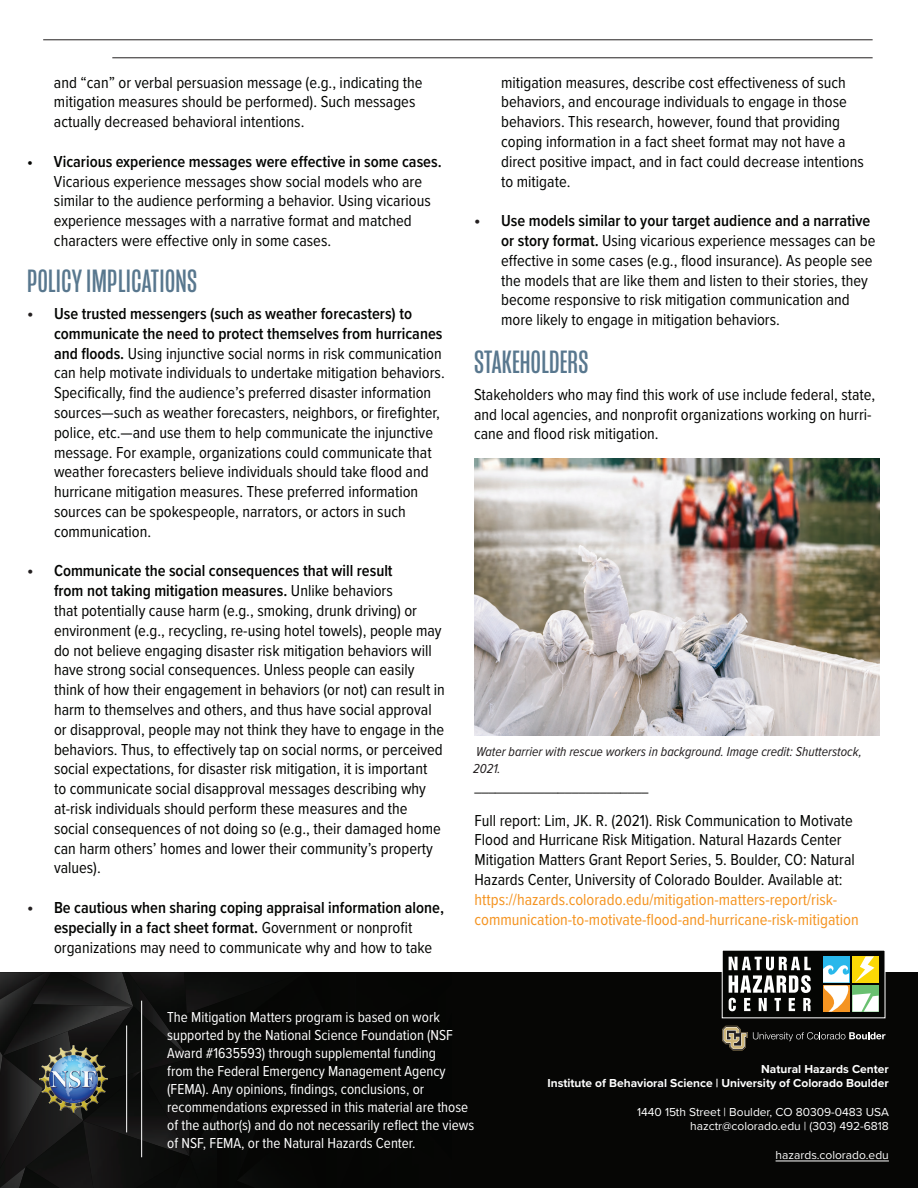
<style>
.page{position:relative;width:918px;height:1188px;background:#fff}
.page>*{position:absolute;margin:0;border:0;box-sizing:border-box;transform-origin:0 0}
.t1{font:33px "Mongoose";letter-spacing:.01em;color:#58778e}
.t2{font:16.5px/19.8px "Proxima Nova Cond";color:#040503}
.t3{font:600 16.5px/19.8px "Proxima Nova Cond";color:#040503}
.t4{font:16.5px/19.8px "Proxima Nova Cond";color:#f59421}
.t5{font:15px/18px "Proxima Nova Cond";color:#fff}
.t6{font:italic 13.5px/16.2px "Proxima Nova Cond";color:#231f20}
.t7{font:12px/14.4px "Proxima Nova";color:#fff;text-align:right}
.t8{font:700 12px/14.4px "Proxima Nova";color:#fff;text-align:right}
.s1{font-weight:600;font-size:18px;color:#231f20}
.s2{font-weight:600}
.s3{font-size:18px;color:#231f20}
.s4{font-weight:400}
</style>
<div class="page">
<div style="left:0;top:972px;width:918px;height:216px;background:#060605"></div>
<img style="left:0;top:972px;width:33px;height:68px">
<img style="left:33px;top:972px;width:33px;height:32px">
<img style="left:66px;top:972px;width:56px;height:32px">
<img style="left:3px;top:1004px;width:119px;height:27px">
<img style="left:3px;top:1031px;width:65px;height:25px">
<img style="left:68px;top:1006px;width:9px;height:39px">
<img style="left:129px;top:972px;width:55px;height:34px">
<img style="left:187px;top:986px;width:35px;height:26px">
<img style="left:133px;top:1006px;width:57px;height:65px">
<img style="left:77px;top:1006px;width:56px;height:65px">
<img style="left:3px;top:1056px;width:37px;height:32px">
<img style="left:0;top:1088px;width:77px;height:79px">
<img style="left:142px;top:1059px;width:48px;height:12px">
<img style="left:77px;top:1113px;width:6px;height:8px">
<img style="left:84px;top:1071px;width:105px;height:50px">
<img style="left:0;top:1167px;width:19px;height:21px">
<img style="left:26px;top:1121px;width:57px;height:67px">
<img style="left:19px;top:1167px;width:40px;height:21px">
<img style="left:83px;top:1121px;width:106px;height:67px">
<img style="left:211px;top:1111px;width:6px;height:11px">
<img style="left:136px;top:1156px;width:39px;height:32px">
<img style="left:175px;top:1156px;width:14px;height:32px">
<hr style="left:776px;top:1161px;width:113px;height:1px;background:#fff">
<div style="left:722px;top:950px;width:163px;height:68px;background:#040503"></div>
<svg style="left:823px;top:956px;width:56px;height:56px;background:#c0c993"></svg>
<svg style="left:729px;top:957px;width:82px;height:54px"></svg>
<svg style="left:722px;top:1026px;width:163px;height:24px"></svg>
<hr style="left:126px;top:1026px;width:1px;height:106px;background:#fff">
<hr style="left:141px;top:1001px;width:1px;height:156px;background:#fff">
<img style="left:40px;top:1045px;width:67px;height:68px">
<hr style="left:43px;top:39px;width:830px;height:1px;background:#231f20">
<hr style="left:112px;top:57px;width:761px;height:1px;background:#231f20">
<img style="left:474px;top:459px;width:405px;height:276px">
<p class="t2" style="left:54px;top:71px;width:370px">and “can” or verbal persuasion message (e.g., indicating the mitigation measures should be performed). Such messages actually decreased behavioral intentions.</p>
<p class="t3" style="left:27px;top:151px;width:416px">• Vicarious experience messages were effective in some cases.</p>
<p class="t2" style="left:54px;top:170px;width:378px">Vicarious experience messages show social models who are similar to the audience performing a behavior. Using vicarious experience messages with a narrative format and matched characters were effective only in some cases.</p>
<h1 class="t1" style="left:27px;top:263px;width:172px">POLICY IMPLICATIONS</h1>
<p class="t2" style="left:54px;top:303px;width:392px;text-indent:-27px"><span class="s1">•</span> <span class="s2">Use trusted messengers (such as weather forecasters) to communicate the need to protect themselves from hurricanes and floods.</span> Using injunctive social norms in risk communication can help motivate individuals to undertake mitigation behaviors.<br>Specifically, find the audience’s preferred disaster information sources—such as weather forecasters, neighbors, or firefighter, police, etc.—and use them to help communicate the injunctive message. For example, organizations could communicate that weather forecasters believe individuals should take flood and hurricane mitigation measures. These preferred information sources can be spokespeople, narrators, or actors in such communication.</p>
<p class="t2" style="left:54px;top:560px;width:392px;text-indent:-27px"><span class="s1">•</span> <span class="s2">Communicate the social consequences that will result<br>from not taking mitigation measures.</span> Unlike behaviors<br>that potentially cause harm (e.g., smoking, drunk driving) or environment (e.g., recycling, re-using hotel towels), people may do not believe engaging disaster risk mitigation behaviors will have strong social consequences. Unless people can easily think of how their engagement in behaviors (or not) can result in harm to themselves and others, and thus have social approval or disapproval, people may not think they have to engage in the behaviors. Thus, to effectively tap on social norms, or perceived social expectations, for disaster risk mitigation, it is important<br>to communicate social disapproval messages describing why at-risk individuals should perform these measures and the social consequences of not doing so (e.g., their damaged home can harm others’ homes and lower their community’s property values).</p>
<p class="t3" style="left:54px;top:897px;width:392px;text-indent:-27px"><span class="s3">•</span> Be cautious when sharing coping appraisal information alone, especially in a fact sheet format. <span class="s4">Government or nonprofit organizations may need to communicate why and how to take</span></p>
<p class="t2" style="left:501px;top:71px;width:364px">mitigation measures, describe cost effectiveness of such behaviors, and encourage individuals to engage in those behaviors. This research, however, found that providing coping information in a fact sheet format may not have a direct positive impact, and in fact could decrease intentions to mitigate.</p>
<p class="t2" style="left:501px;top:210px;width:376px;text-indent:-27px"><span class="s1">•</span> <span class="s2">Use models similar to your target audience and a narrative or story format.</span> Using vicarious experience messages can be effective in some cases (e.g., flood insurance). As people see the models that are like them and listen to their stories, they become responsive to risk mitigation communication and more likely to engage in mitigation behaviors.</p>
<h1 class="t1" style="left:474px;top:343px;width:116px">STAKEHOLDERS</h1>
<p class="t2" style="left:474px;top:384px;width:403px">Stakeholders who may find this work of use include federal, state, and local agencies, and nonprofit organizations working on hurri&shy;cane and flood risk mitigation.</p>
<p class="t6" style="left:473px;top:743px;width:390px">Water barrier with rescue workers in background. Image credit: Shutterstock,<br>2021.</p>
<p class="t2" style="left:474px;top:770px;width:380px;line-height:33.3px">_________________________<br>Full report: Lim, JK. R. (2021). Risk Communication to Motivate</p>
<p class="t2" style="left:474px;top:829px;width:382px">Flood and Hurricane Risk Mitigation. Natural Hazards Center<br>Mitigation Matters Grant Report Series, 5. Boulder, CO: Natural<br>Hazards Center, University of Colorado Boulder. Available at:</p>
<p class="t4" style="left:474px;top:889px;width:386px">https://hazards.colorado.edu/mitigation-matters-report/risk&shy;communication-to-motivate-flood-and-hurricane-risk-mitigation</p>
<p class="t5" style="left:167px;top:1007px;width:308px">The Mitigation Matters program is based on work supported by the National Science Foundation (NSF Award #1635593) through supplemental funding<br>from the Federal Emergency Management Agency (FEMA). Any opinions, findings, conclusions, or recommendations expressed in this material are those of the author(s) and do not necessarily reflect the views of NSF, FEMA, or the Natural Hazards Center.</p>
<p class="t8" style="left:547px;top:1061px;width:343px">Natural Hazards Center<br>Institute of Behavioral Science | University of Colorado Boulder</p>
<p class="t7" style="left:637px;top:1104px;width:253px">1440 15th Street | Boulder, CO 80309-0483 USA hazctr@colorado.edu | (303) 492-6818</p>
<p class="t7" style="left:776px;top:1147px;width:115px">hazards.colorado.edu</p>
</div>
